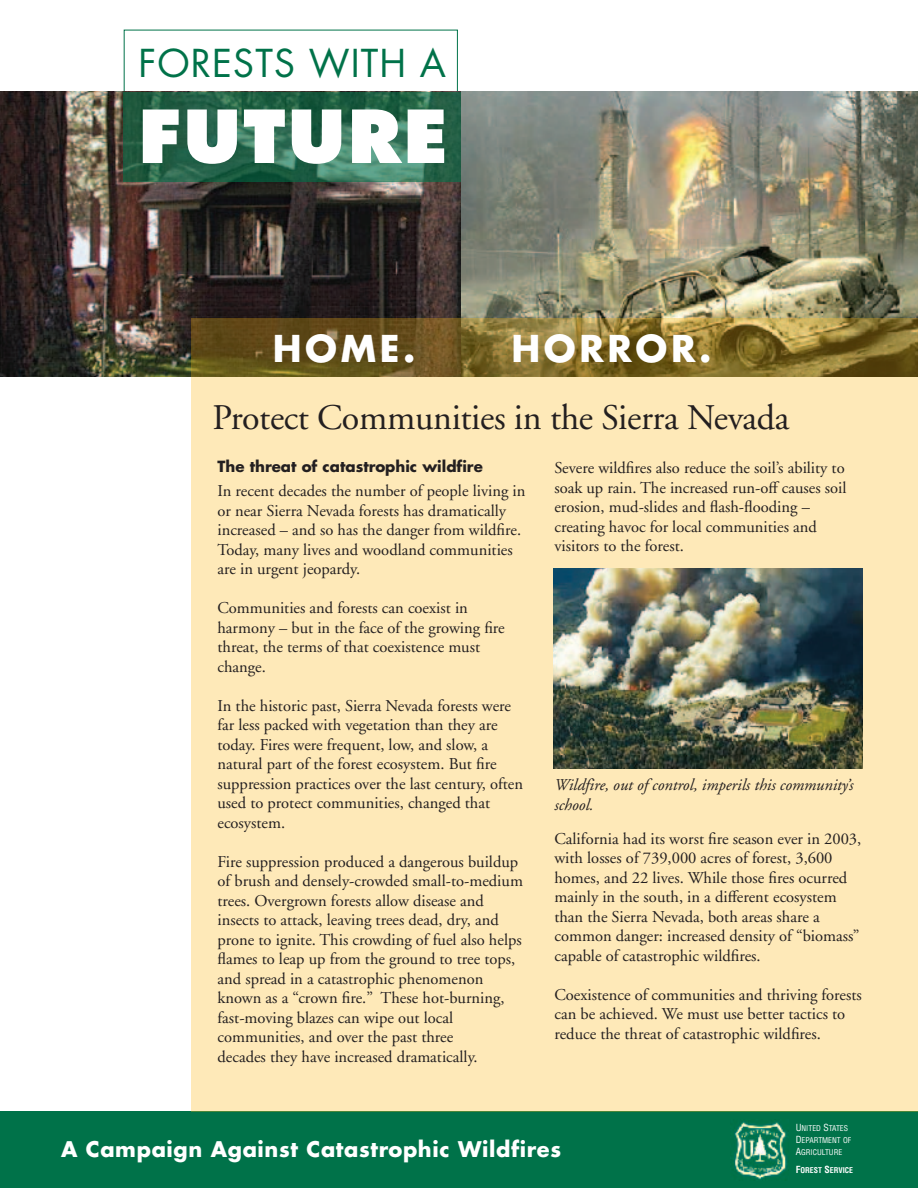
<style>
.page{position:relative;width:918px;height:1188px;background:#fff}
.page>*{position:absolute;margin:0;border:0;box-sizing:border-box;transform-origin:0 0}
.t1{font:800 70.95px "Futura";letter-spacing:.03em;color:#fff}
.t2{font:37.5px "Futura";letter-spacing:.03em;color:#007249}
.t3{font:36px "Adobe Garamond";letter-spacing:-.01em;color:#231f20}
.t4{font:700 36px "Futura";letter-spacing:.1em;color:#fff}
.t5{font:700 21px "Futura";letter-spacing:.03em;color:#fff}
.t6{font:16.5px/19.5px "Adobe Garamond";color:#231f20}
.t7{font:italic 16.5px/19.5px "Adobe Garamond";color:#231f20}
.t8{font:700 15px "Futura";color:#231f20}
.t9{font:condensed 7.8px/11.9px "Helvetica";color:#fff}
.t10{font:700 condensed 7.8px "Helvetica";color:#fff}
.s1{font-family:"Adobe Garamond Exp"}
.s2{font-size:9.6px}
</style>
<div class="page">
<img style="left:0;top:92px;width:918px;height:284px">
<div style="left:0;top:1112px;width:918px;height:76px;background:#007249"></div>
<div style="left:124px;top:92px;width:337px;height:90px;background:#007249;opacity:.6"></div>
<div style="left:192px;top:319px;width:726px;height:793px;background:#fcb814;opacity:.3"></div>
<img style="left:554px;top:569px;width:308px;height:199px">
<img style="left:734px;top:1121px;width:53px;height:59px">
<p class="t2" style="left:138px;top:37px;width:309px">FORESTS WITH A</p>
<p class="t1" style="left:138px;top:93px;width:311px">FUTURE</p>
<p class="t4" style="left:273px;top:324px;width:144px">HOME.</p>
<p class="t4" style="left:511px;top:324px;width:202px">HORROR.</p>
<p class="t3" style="left:212px;top:398px;width:578px">Protect Communities in the Sierra Nevada</p>
<p class="t8" style="left:217px;top:456px;width:267px">The threat of catastrophic wildfire</p>
<p class="t6" style="left:217px;top:482px;width:309px">In recent decades the number of people living in or near Sierra Nevada forests has dramatically increased – and so has the danger from wild<span class="s1">fi</span>re.<br>Today, many lives and woodland communities are in urgent jeopardy.</p>
<p class="t6" style="left:217px;top:599px;width:289px">Communities and forests can coexist in harmony – but in the face of the growing <span class="s1">fi</span>re threat, the terms of that coexistence must change.</p>
<p class="t6" style="left:217px;top:696px;width:307px">In the historic past, Sierra Nevada forests were far less packed with vegetation than they are today. Fires were frequent, low, and slow, a natural part of the forest ecosystem. But <span class="s1">fi</span>re suppression practices over the last century, often used to protect communities, changed that ecosystem.</p>
<p class="t6" style="left:217px;top:852px;width:307px">Fire suppression produced a dangerous buildup of brush and densely-crowded small-to-medium trees. Overgrown forests allow disease and insects to attack, leaving trees dead, dry, and prone to ignite. This crowding of fuel also helps <span class="s1">fl</span>ames to leap up from the ground to tree tops, and spread in a catastrophic phenomenon known as a “crown <span class="s1">fi</span>re.” These hot-burning, fast-moving blazes can wipe out local communities, and over the past three<br>decades they have increased dramatically.</p>
<p class="t6" style="left:554px;top:459px;width:294px">Severe wild<span class="s1">fi</span>res also reduce the soil’s ability to soak up rain. The increased run-o<span class="s1">ff</span> causes soil erosion, mud-slides and <span class="s1">fl</span>ash-<span class="s1">fl</span>ooding – creating havoc for local communities and visitors to the forest.</p>
<p class="t7" style="left:554px;top:776px;width:301px">Wildfire, out of control, imperils this community’s school.</p>
<p class="t6" style="left:554px;top:829px;width:308px">California had its worst <span class="s1">fi</span>re season ever in 2003, with losses of 739,000 acres of forest, 3,600 homes, and 22 lives. While those <span class="s1">fi</span>res ocurred mainly in the south, in a di<span class="s1">ff</span>erent ecosystem than the Sierra Nevada, both areas share a common danger: increased density of “biomass” capable of catastrophic wild<span class="s1">fi</span>res.</p>
<p class="t6" style="left:554px;top:985px;width:309px">Coexistence of communities and thriving forests can be achieved. We must use better tactics to reduce the threat of catastrophic wild<span class="s1">fi</span>res.</p>
<p class="t5" style="left:61px;top:1134px;width:502px">A Campaign Against Catastrophic Wildfires</p>
<p class="t9" style="left:796px;top:1123px;width:57px"><span class="s2">U</span>NITED <span class="s2">S</span>TATES<br><span class="s2">D</span>EPARTMENT OF<br><span class="s2">A</span>GRICULTURE</p>
<p class="t10" style="left:796px;top:1165px;width:59px"><span class="s2">F</span>OREST <span class="s2">S</span>ERVICE</p>
</div>
